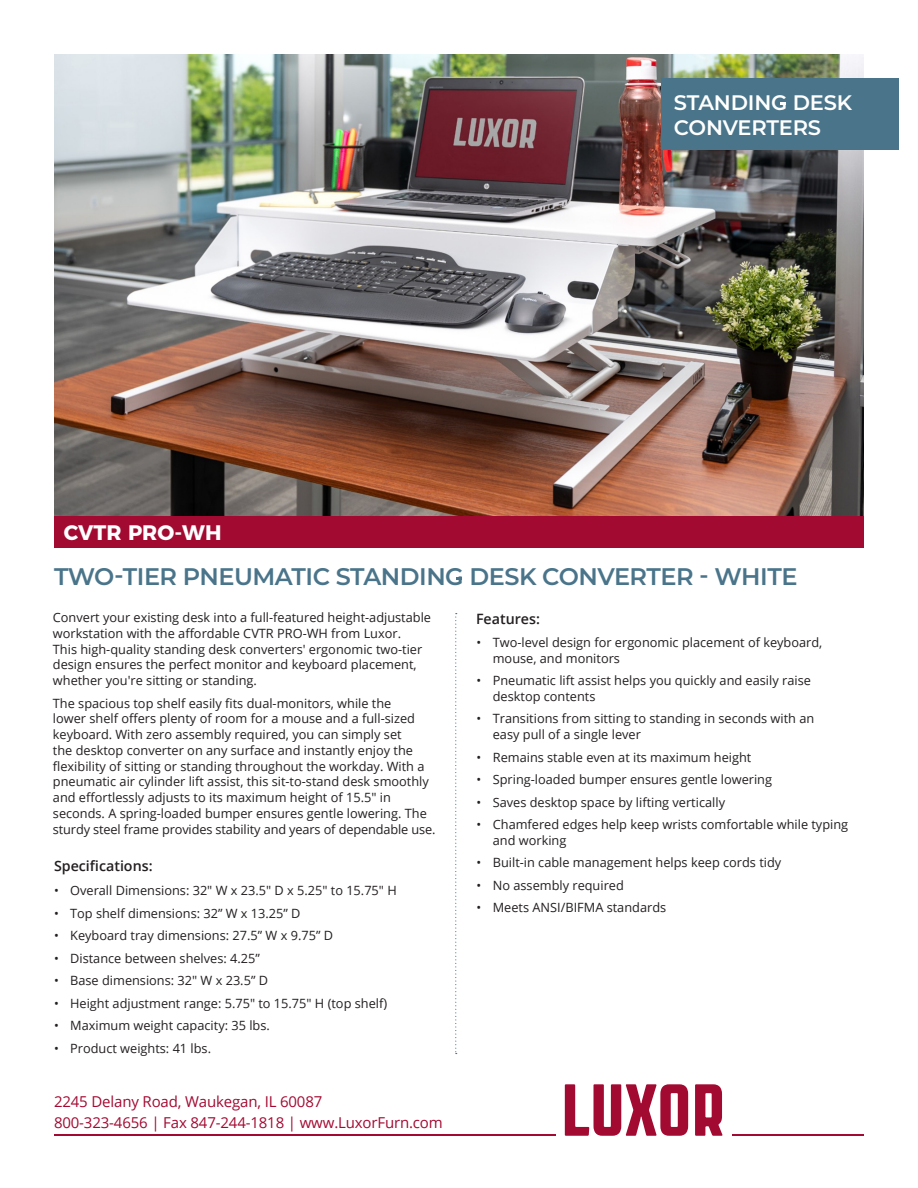
<style>
.page{position:relative;width:918px;height:1188px;background:#fff}
.page>*{position:absolute;margin:0;border:0;box-sizing:border-box;transform-origin:0 0}
.Cover_Headline_-_Col{font:600 24px "Montserrat";letter-spacing:-.02em;color:#49748a}
.Category_Bar_Headlin{font:600 21px/25.2px "Montserrat";letter-spacing:-.01em;color:#fff}
.Small_Headline_cover{font:700 21px "Montserrat";color:#fff}
.Footer_Contact_info{font:15px "Open Sans";letter-spacing:-.01em;color:#a30a32}
.Description_Text{font:600 14.25px "Open Sans";color:#231f20}
.Description_Text-2{font:12.75px/15.8px "Open Sans";color:#231f20}
</style>
<div class="page">
<img style="left:54px;top:54px;width:810px;height:463px">
<div style="left:661px;top:79px;width:237px;height:71px;background:#49748a"></div>
<div style="left:54px;top:517px;width:810px;height:31px;background:#a30a32"></div>
<svg style="left:781px;top:102px;width:5px;height:3px"></svg>
<svg style="left:565px;top:1084px;width:123px;height:52px"></svg>
<svg style="left:695px;top:1084px;width:28px;height:52px"></svg>
<hr style="left:54px;top:1135px;width:501px;height:1px;background:#a30a32">
<hr style="left:732px;top:1135px;width:132px;height:1px;background:#a30a32">
<svg style="left:455px;top:613px;width:2px;height:441px"></svg>
<svg style="left:456px;top:577px;width:6px;height:3px"></svg>
<p class="Small_Headline_cover" style="left:64px;top:516px;width:159px">CVTR PRO-WH</p>
<p class="Category_Bar_Headlin" style="left:674px;top:89px;width:180px">STANDING DESK<br>CONVERTERS</p>
<p class="Cover_Headline_-_Col" style="left:54px;top:560px;width:745px">TWO-TIER PNEUMATIC STANDING DESK CONVERTER - WHITE</p>
<p class="Description_Text-2" style="left:53px;top:609px;width:380px">Convert your existing desk into a full-featured height-adjustable workstation with the affordable CVTR PRO-WH from Luxor.<br>This high-quality standing desk converters' ergonomic two-tier design ensures the perfect monitor and keyboard placement, whether you're sitting or standing.</p>
<p class="Description_Text-2" style="left:53px;top:695px;width:384px">The spacious top shelf easily fits dual-monitors, while the<br>lower shelf offers plenty of room for a mouse and a full-sized keyboard. With zero assembly required, you can simply set<br>the desktop converter on any surface and instantly enjoy the flexibility of sitting or standing throughout the workday. With a pneumatic air cylinder lift assist, this sit-to-stand desk smoothly and effortlessly adjusts to its maximum height of 15.5" in seconds. A spring-loaded bumper ensures gentle lowering. The sturdy steel frame provides stability and years of dependable use.</p>
<p class="Description_Text" style="left:54px;top:856px;width:100px">Specifications:</p>
<p class="Description_Text-2" style="left:54px;top:882px;width:344px">• Overall Dimensions: 32" W x 23.5" D x 5.25" to 15.75" H</p>
<p class="Description_Text-2" style="left:54px;top:905px;width:248px">• Top shelf dimensions: 32” W x 13.25” D</p>
<p class="Description_Text-2" style="left:54px;top:927px;width:281px">• Keyboard tray dimensions: 27.5” W x 9.75” D</p>
<p class="Description_Text-2" style="left:54px;top:950px;width:207px">• Distance between shelves: 4.25”</p>
<p class="Description_Text-2" style="left:54px;top:972px;width:216px">• Base dimensions: 32" W x 23.5” D</p>
<p class="Description_Text-2" style="left:54px;top:995px;width:335px">• Height adjustment range: 5.75" to 15.75" H (top shelf)</p>
<p class="Description_Text-2" style="left:54px;top:1017px;width:217px">• Maximum weight capacity: 35 lbs.</p>
<p class="Description_Text-2" style="left:54px;top:1040px;width:159px">• Product weights: 41 lbs.</p>
<p class="Footer_Contact_info" style="left:54px;top:1091px;width:270px">2245 Delany Road, Waukegan, IL 60087</p>
<p class="Footer_Contact_info" style="left:54px;top:1112px;width:390px">800-323-4656 | Fax 847-244-1818 | www.LuxorFurn.com</p>
<p class="Description_Text" style="left:476px;top:609px;width:65px">Features:</p>
<p class="Description_Text-2" style="left:493px;top:634px;width:331px;text-indent:-16px">• Two-level design for ergonomic placement of keyboard, mouse, and monitors</p>
<p class="Description_Text-2" style="left:493px;top:672px;width:320px;text-indent:-16px">• Pneumatic lift assist helps you quickly and easily raise desktop contents</p>
<p class="Description_Text-2" style="left:493px;top:711px;width:323px;text-indent:-16px">• Transitions from sitting to standing in seconds with an easy pull of a single lever</p>
<p class="Description_Text-2" style="left:477px;top:749px;width:276px">• Remains stable even at its maximum height</p>
<p class="Description_Text-2" style="left:477px;top:771px;width:297px">• Spring-loaded bumper ensures gentle lowering</p>
<p class="Description_Text-2" style="left:477px;top:794px;width:250px">• Saves desktop space by lifting vertically</p>
<p class="Description_Text-2" style="left:493px;top:816px;width:357px;text-indent:-16px">• Chamfered edges help keep wrists comfortable while typing and working</p>
<p class="Description_Text-2" style="left:477px;top:855px;width:306px">• Built-in cable management helps keep cords tidy</p>
<p class="Description_Text-2" style="left:477px;top:877px;width:149px">• No assembly required</p>
<p class="Description_Text-2" style="left:477px;top:900px;width:191px">• Meets ANSI/BIFMA standards</p>
</div>
